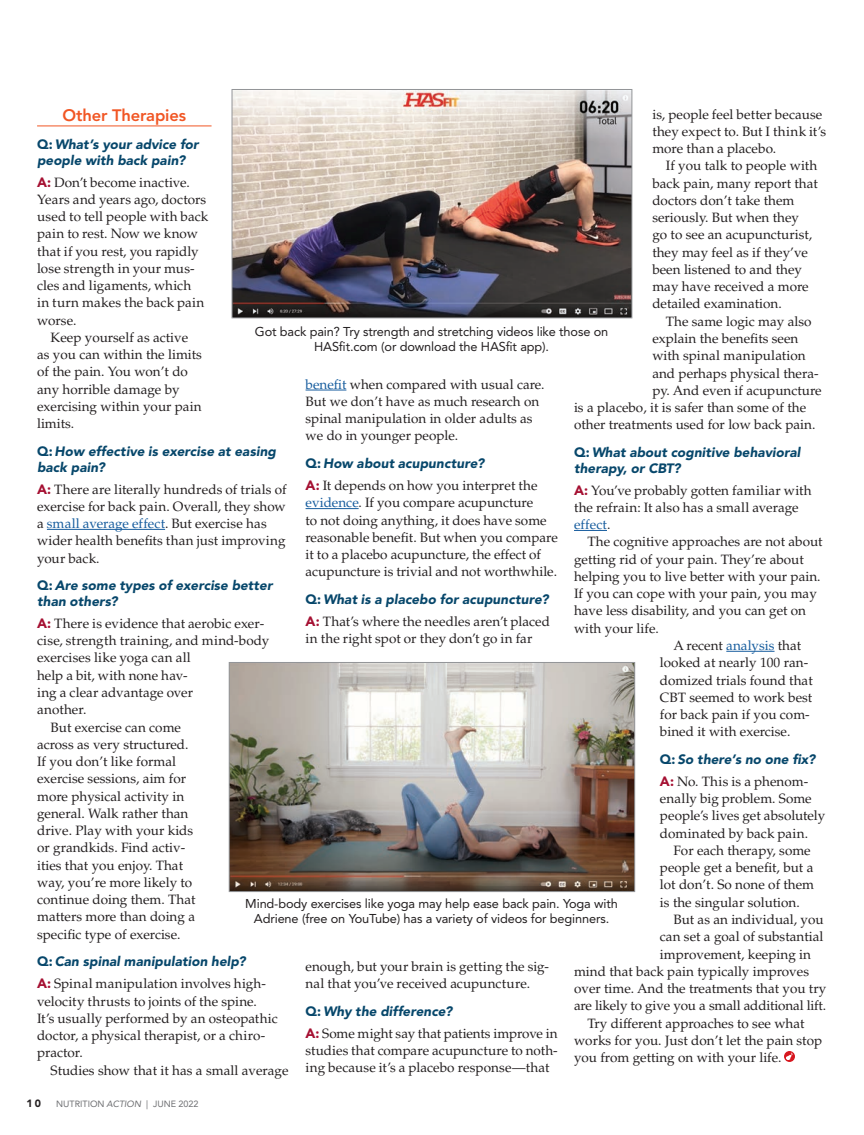
<style>
.page{position:relative;width:864px;height:1135px;background:#fff}
.page>*{position:absolute;margin:0;border:0;box-sizing:border-box;transform-origin:0 0}
.t1{font:800 16.5px "Avenir LT Std";letter-spacing:-.01em;color:#f15624}
.t2{font:13.5px/17.2px "Palatino LT Std";color:#231f20}
.t3{font:italic 900 13.5px/15.8px "Avenir LT Std";letter-spacing:.005em;color:#07476b}
.t4{font:12.75px/15.8px "Avenir LT Std";letter-spacing:-.01em;color:#231f20;text-align:center}
.t5{font:900 10.5px "Avenir LT Std";color:#231f20}
.t6{font:9px "Avenir LT Std";color:#6c6d70}
.s1{font-style:normal}
.s2{font-family:"Avenir LT Std";font-weight:900;color:#a51032}
.s3{color:#175d9e}
.s4{font-style:italic}
</style>
<div class="page">
<hr style="left:37px;top:126px;width:174px;height:1px;background:#f15624">
<hr style="left:47px;top:529px;width:118px;height:1px;background:#175d9e">
<hr style="left:305px;top:389px;width:41px;height:1px;background:#175d9e">
<hr style="left:305px;top:508px;width:53px;height:1px;background:#175d9e">
<hr style="left:573px;top:530px;width:33px;height:1px;background:#175d9e">
<hr style="left:726px;top:650px;width:48px;height:1px;background:#175d9e">
<svg style="left:783px;top:1050px;width:11px;height:11px"></svg>
<svg style="left:785px;top:1052px;width:7px;height:7px"></svg>
<img style="left:234px;top:91px;width:395px;height:225px">
<div style="left:232px;top:89px;width:399px;height:229px;border:1px solid #939598"></div>
<img style="left:231px;top:664px;width:401px;height:225px">
<div style="left:229px;top:662px;width:405px;height:229px;border:1px solid #939598"></div>
<p class="t2" style="left:652px;top:106px;width:175px">is, people feel better because they expect to. But I think it’s more than a placebo.</p>
<p class="t2" style="left:652px;top:157px;width:167px;text-indent:14px">If you talk to people with back pain, many report that doctors don’t take them seriously. But when they<br>go to see an acupuncturist, they may feel as if they’ve been listened to and they may have received a more detailed examination.</p>
<p class="t2" style="left:665px;top:313px;width:147px">The same logic may also</p>
<p class="t2" style="left:652px;top:330px;width:147px">explain the benefits seen</p>
<p class="t2" style="left:652px;top:347px;width:155px">with spinal manipulation</p>
<p class="t2" style="left:652px;top:364px;width:168px">and perhaps physical thera-</p>
<p class="t2" style="left:652px;top:382px;width:171px">py. And even if acupuncture</p>
<p class="t2" style="left:573px;top:399px;width:233px">is a placebo, it is safer than some of the</p>
<p class="t2" style="left:573px;top:416px;width:243px">other treatments used for low back pain.</p>
<p class="t3" style="left:573px;top:444px;width:228px"><span class="s1">Q:</span>What about cognitive behavioral therapy, or CBT?</p>
<p class="t2" style="left:573px;top:481px;width:239px"><span class="s2">A:</span> You’ve probably gotten familiar with the refrain: It also has a small average <span class="s3">effect</span>.</p>
<p class="t2" style="left:587px;top:533px;width:236px">The cognitive approaches are not about</p>
<p class="t2" style="left:573px;top:550px;width:231px">getting rid of your pain. They’re about</p>
<p class="t2" style="left:573px;top:568px;width:248px">helping you to live better with your pain.</p>
<p class="t2" style="left:573px;top:585px;width:244px">If you can cope with your pain, you may</p>
<p class="t2" style="left:573px;top:602px;width:233px">have less disability, and you can get on</p>
<p class="t2" style="left:573px;top:619px;width:86px">with your life.</p>
<p class="t2" style="left:673px;top:637px;width:129px">A recent <span class="s3">analysis</span> that</p>
<p class="t2" style="left:659px;top:654px;width:150px">looked at nearly 100 ran-</p>
<p class="t2" style="left:659px;top:671px;width:154px">domized trials found that</p>
<p class="t2" style="left:659px;top:688px;width:154px">CBT seemed to work best</p>
<p class="t2" style="left:659px;top:706px;width:151px">for back pain if you com-</p>
<p class="t2" style="left:659px;top:723px;width:132px">bined it with exercise.</p>
<p class="t3" style="left:659px;top:751px;width:157px"><span class="s1">Q:</span> So there’s no one fix?</p>
<p class="t2" style="left:659px;top:772px;width:167px"><span class="s2">A:</span> No. This is a phenom&shy;enally big problem. Some people’s lives get absolutely dominated by back pain.</p>
<p class="t2" style="left:659px;top:841px;width:156px;text-indent:14px">For each therapy, some people get a benefit, but a lot don’t. So none of them is the singular solution.</p>
<p class="t2" style="left:673px;top:910px;width:152px">But as an individual, you</p>
<p class="t2" style="left:659px;top:928px;width:165px">can set a goal of substantial</p>
<p class="t2" style="left:659px;top:945px;width:152px">improvement, keeping in</p>
<p class="t2" style="left:573px;top:962px;width:236px">mind that back pain typically improves</p>
<p class="t2" style="left:573px;top:979px;width:253px">over time. And the treatments that you try</p>
<p class="t2" style="left:573px;top:997px;width:253px">are likely to give you a small additional lift.</p>
<p class="t2" style="left:587px;top:1014px;width:218px">Try different approaches to see what</p>
<p class="t2" style="left:573px;top:1031px;width:249px">works for you. Just don’t let the pain stop</p>
<p class="t2" style="left:573px;top:1048px;width:209px">you from getting on with your life.</p>
<p class="t1" style="left:63px;top:106px;width:125px">Other Therapies</p>
<p class="t3" style="left:37px;top:136px;width:163px"><span class="s1">Q:</span>What’s your advice for people with back pain?</p>
<p class="t2" style="left:37px;top:173px;width:173px"><span class="s2">A:</span> Don’t become inactive.<br>Years and years ago, doctors used to tell people with back pain to rest. Now we know that if you rest, you rapidly lose strength in your mus&shy;cles and ligaments, which<br>in turn makes the back pain worse.</p>
<p class="t2" style="left:37px;top:329px;width:166px;text-indent:14px">Keep yourself as active as you can within the limits of the pain. You won’t do any horrible damage by exercising within your pain limits.</p>
<p class="t3" style="left:37px;top:443px;width:240px"><span class="s1">Q:</span>How effective is exercise at easing back pain?</p>
<p class="t2" style="left:37px;top:480px;width:251px"><span class="s2">A:</span> There are literally hundreds of trials of exercise for back pain. Overall, they show a <span class="s3">small average effect</span>. But exercise has wider health benefits than just improving your back.</p>
<p class="t3" style="left:37px;top:578px;width:237px"><span class="s1">Q:</span>Are some types of exercise better than others?</p>
<p class="t2" style="left:37px;top:615px;width:228px"><span class="s2">A:</span> There is evidence that aerobic exer-</p>
<p class="t2" style="left:37px;top:632px;width:234px">cise, strength training, and mind-body</p>
<p class="t2" style="left:37px;top:649px;width:155px">exercises like yoga can all</p>
<p class="t2" style="left:37px;top:666px;width:152px">help a bit, with none hav-</p>
<p class="t2" style="left:37px;top:684px;width:157px">ing a clear advantage over</p>
<p class="t2" style="left:37px;top:701px;width:51px">another.</p>
<p class="t2" style="left:51px;top:718px;width:132px">But exercise can come</p>
<p class="t2" style="left:37px;top:735px;width:153px">across as very structured.</p>
<p class="t2" style="left:37px;top:753px;width:140px">If you don’t like formal</p>
<p class="t2" style="left:37px;top:770px;width:150px">exercise sessions, aim for</p>
<p class="t2" style="left:37px;top:787px;width:149px">more physical activity in</p>
<p class="t2" style="left:37px;top:804px;width:153px">general. Walk rather than</p>
<p class="t2" style="left:37px;top:822px;width:158px">drive. Play with your kids</p>
<p class="t2" style="left:37px;top:839px;width:150px">or grandkids. Find activ-</p>
<p class="t2" style="left:37px;top:856px;width:147px">ities that you enjoy. That</p>
<p class="t2" style="left:37px;top:873px;width:157px">way, you’re more likely to</p>
<p class="t2" style="left:37px;top:891px;width:160px">continue doing them. That</p>
<p class="t2" style="left:37px;top:908px;width:159px">matters more than doing a</p>
<p class="t2" style="left:37px;top:925px;width:145px">specific type of exercise.</p>
<p class="t3" style="left:37px;top:953px;width:210px"><span class="s1">Q:</span>Can spinal manipulation help?</p>
<p class="t2" style="left:37px;top:975px;width:242px"><span class="s2">A:</span> Spinal manipulation involves high&shy;velocity thrusts to joints of the spine.<br>It’s usually performed by an osteopathic doctor, a physical therapist, or a chiro&shy;practor.</p>
<p class="t2" style="left:51px;top:1061px;width:239px">Studies show that it has a small average</p>
<p class="t4" style="left:255px;top:323px;width:355px">Got back pain? Try strength and stretching videos like those on<br>HASfit.com (or download the HASfit app).</p>
<p class="t2" style="left:305px;top:375px;width:240px"><span class="s3">benefit</span> when compared with usual care.<br>But we don’t have as much research on spinal manipulation in older adults as we do in younger people.</p>
<p class="t3" style="left:305px;top:455px;width:180px"><span class="s1">Q:</span>How about acupuncture?</p>
<p class="t2" style="left:305px;top:477px;width:254px"><span class="s2">A:</span> It depends on how you interpret the <span class="s3">evidence</span>. If you compare acupuncture<br>to not doing anything, it does have some reasonable benefit. But when you compare it to a placebo acupuncture, the effect of acupuncture is trivial and not worthwhile.</p>
<p class="t3" style="left:305px;top:591px;width:244px"><span class="s1">Q:</span>What is a placebo for acupuncture?</p>
<p class="t2" style="left:305px;top:612px;width:246px"><span class="s2">A:</span> That’s where the needles aren’t placed in the right spot or they don’t go in far</p>
<p class="t4" style="left:245px;top:895px;width:374px">Mind-body exercises like yoga may help ease back pain. Yoga with<br>Adriene (free on YouTube) has a variety of videos for beginners.</p>
<p class="t2" style="left:305px;top:957px;width:245px">enough, but your brain is getting the sig&shy;nal that you’ve received acupuncture.</p>
<p class="t3" style="left:305px;top:1003px;width:148px"><span class="s1">Q:</span>Why the difference?</p>
<p class="t2" style="left:305px;top:1024px;width:254px;text-align:justify"><span class="s2">A:</span> Some might say that patients improve in studies that compare acupuncture to noth&shy;ing because it’s a placebo response—that</p>
<p class="t5" style="left:27px;top:1096px;width:16px">10</p>
<p class="t6" style="left:56px;top:1098px;width:144px">NUTRITION <span class="s4">ACTION</span> | JUNE 2022</p>
</div>
